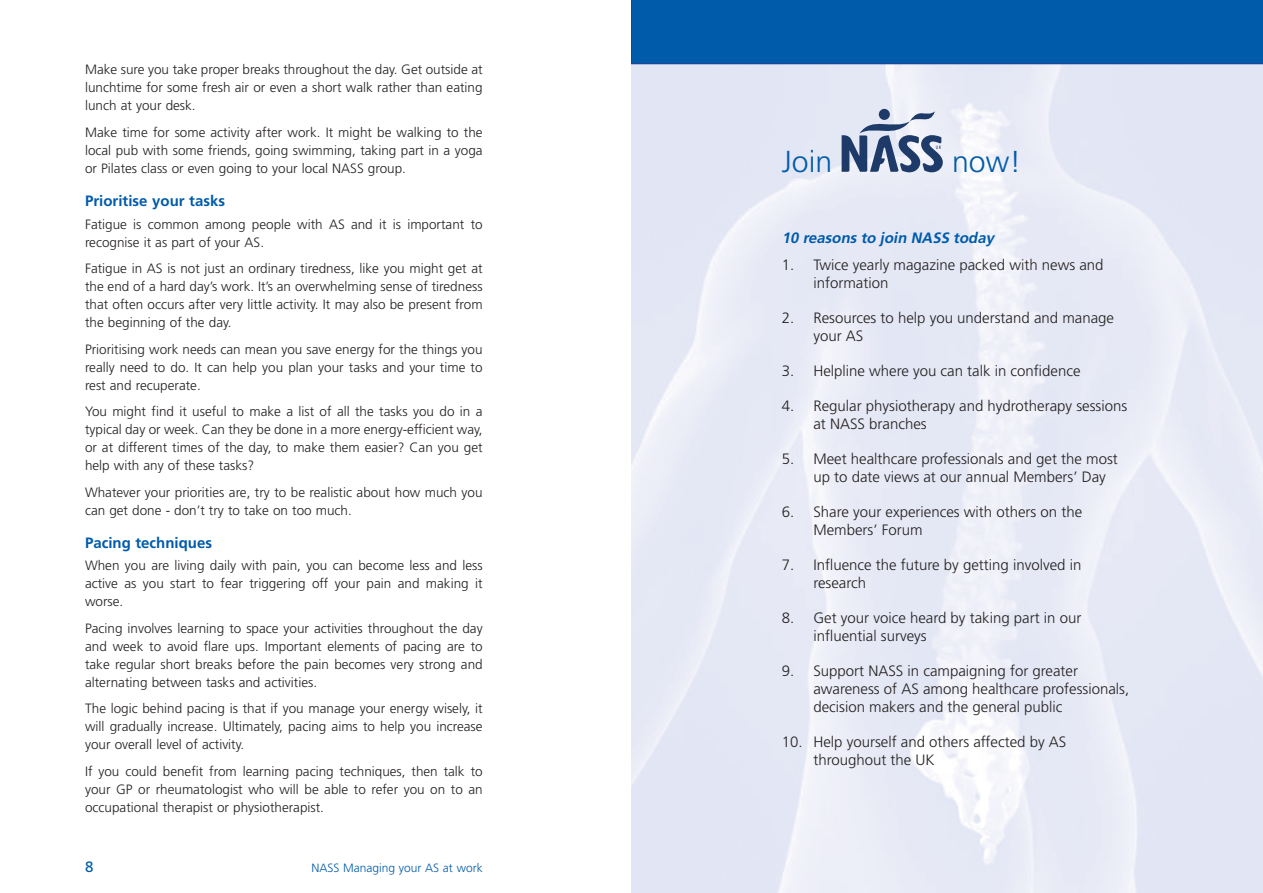
<style>
.page{position:relative;width:1263px;height:893px;background:#fff}
.page>*{position:absolute;margin:0;border:0;box-sizing:border-box;transform-origin:0 0}
.t1{font:300 30.3px "Frutiger";color:#005baa}
.t2{font:300 15px/18px "Frutiger";color:#231f20}
.t3{font:700 15px "Frutiger";color:#005baa}
.t4{font:italic 700 15px "Frutiger";color:#005baa}
.t5{font:15px "Frutiger";color:#005baa}
.t6{font:300 13.5px/18px "Frutiger";color:#231f20;text-align:justify}
.t7{font:300 12px "Frutiger";color:#005baa}
</style>
<div class="page">
<svg style="left:842px;top:135px;width:101px;height:37px;background:#7283a3"></svg>
<div style="left:879px;top:109px;width:11px;height:11px;background:#1e3a69;border-radius:50%"></div>
<svg style="left:859px;top:115px;width:51px;height:24px"></svg>
<svg style="left:910px;top:107px;width:25px;height:19px"></svg>
<div style="left:631px;top:0;width:632px;height:64px;background:#005baa"></div>
<p class="t6" style="left:85px;top:61px;width:399px">Make sure you take proper breaks throughout the day. Get outside at lunchtime for some fresh air or even a short walk rather than eating lunch at your desk.</p>
<p class="t6" style="left:85px;top:123px;width:399px">Make time for some activity after work. It might be walking to the local pub with some friends, going swimming, taking part in a yoga or Pilates class or even going to your local NASS group.</p>
<p class="t3" style="left:85px;top:192px;width:142px">Prioritise your tasks</p>
<p class="t6" style="left:85px;top:215px;width:399px">Fatigue is common among people with AS and it is important to recognise it as part of your AS.</p>
<p class="t6" style="left:85px;top:259px;width:399px">Fatigue in AS is not just an ordinary tiredness, like you might get at the end of a hard day’s work. It’s an overwhelming sense of tiredness that often occurs after very little activity. It may also be present from the beginning of the day.</p>
<p class="t6" style="left:85px;top:340px;width:399px">Prioritising work needs can mean you save energy for the things you really need to do. It can help you plan your tasks and your time to rest and recuperate.</p>
<p class="t6" style="left:85px;top:402px;width:399px">You might find it useful to make a list of all the tasks you do in a typical day or week. Can they be done in a more energy-efficient way, or at different times of the day, to make them easier? Can you get help with any of these tasks?</p>
<p class="t6" style="left:85px;top:483px;width:399px">Whatever your priorities are, try to be realistic about how much you can get done - don’t try to take on too much.</p>
<p class="t3" style="left:85px;top:534px;width:129px">Pacing techniques</p>
<p class="t6" style="left:85px;top:557px;width:399px">When you are living daily with pain, you can become less and less active as you start to fear triggering off your pain and making it worse.</p>
<p class="t6" style="left:85px;top:619px;width:399px">Pacing involves learning to space your activities throughout the day and week to avoid flare ups. Important elements of pacing are to take regular short breaks before the pain becomes very strong and alternating between tasks and activities.</p>
<p class="t6" style="left:85px;top:700px;width:399px">The logic behind pacing is that if you manage your energy wisely, it will gradually increase. Ultimately, pacing aims to help you increase your overall level of activity.</p>
<p class="t6" style="left:85px;top:762px;width:399px">If you could benefit from learning pacing techniques, then talk to your GP or rheumatologist who will be able to refer you on to an occupational therapist or physiotherapist.</p>
<p class="t5" style="left:85px;top:858px;width:10px">8</p>
<p class="t7" style="left:312px;top:861px;width:173px">NASS Managing your AS at work</p>
<h1 class="t1" style="left:782px;top:145px;width:52px">Join</h1>
<h1 class="t1" style="left:952px;top:145px;width:71px">now!</h1>
<p class="t4" style="left:782px;top:229px;width:217px">10 reasons to join NASS today</p>
<p class="t2" style="left:813px;top:256px;width:292px;text-indent:-32px">1. Twice yearly magazine packed with news and information</p>
<p class="t2" style="left:813px;top:309px;width:302px;text-indent:-32px">2. Resources to help you understand and manage your AS</p>
<p class="t2" style="left:782px;top:362px;width:300px">3. Helpline where you can talk in confidence</p>
<p class="t2" style="left:813px;top:397px;width:315px;text-indent:-32px">4. Regular physiotherapy and hydrotherapy sessions at NASS branches</p>
<p class="t2" style="left:813px;top:450px;width:306px;text-indent:-32px">5. Meet healthcare professionals and get the most up to date views at our annual Members’ Day</p>
<p class="t2" style="left:813px;top:503px;width:270px;text-indent:-32px">6. Share your experiences with others on the<br>Members’ Forum</p>
<p class="t2" style="left:813px;top:556px;width:270px;text-indent:-32px">7. Influence the future by getting involved in research</p>
<p class="t2" style="left:813px;top:609px;width:270px;text-indent:-32px">8. Get your voice heard by taking part in our influential surveys</p>
<p class="t2" style="left:813px;top:662px;width:317px;text-indent:-32px">9. Support NASS in campaigning for greater awareness of AS among healthcare professionals, decision makers and the general public</p>
<p class="t2" style="left:813px;top:733px;width:255px;text-indent:-32px">10. Help yourself and others affected by AS throughout the UK</p>
</div>
